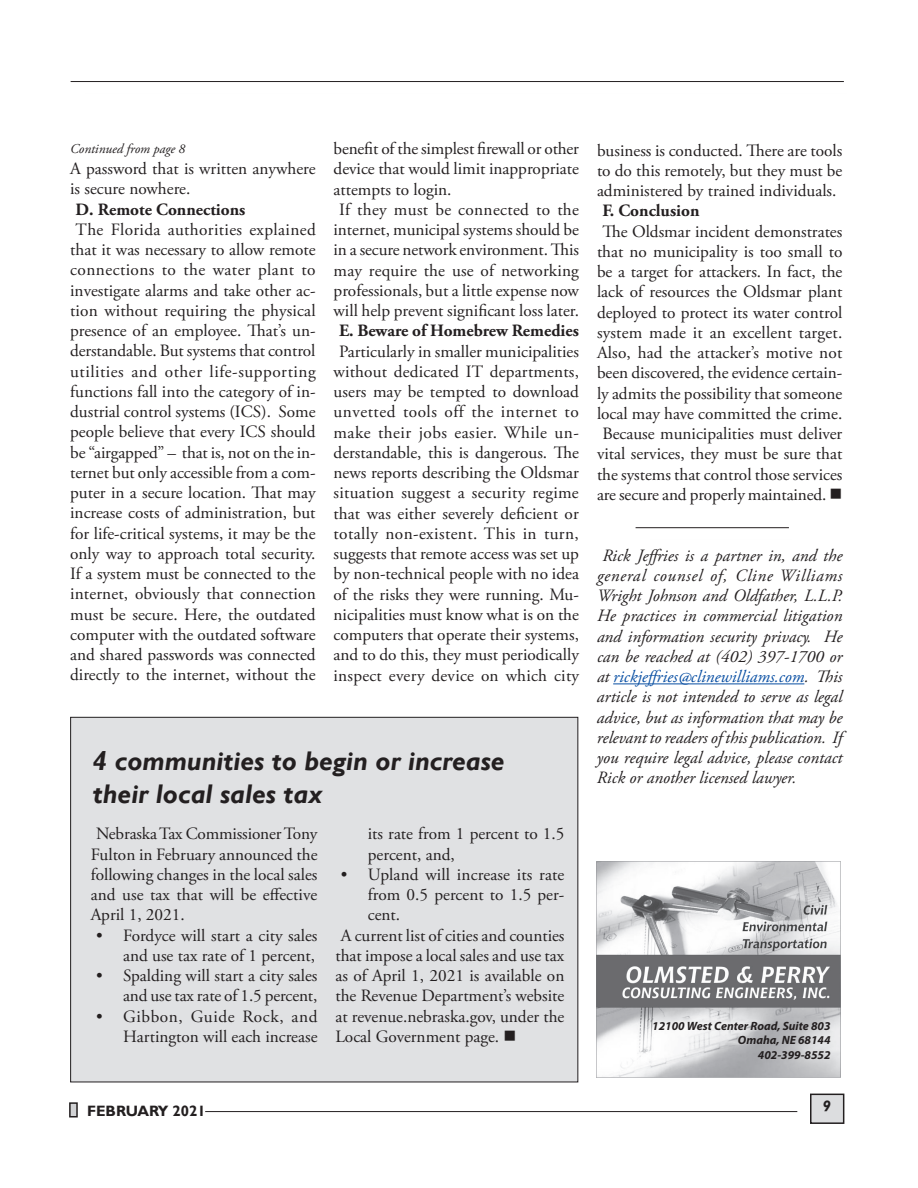
<style>
.page{position:relative;width:918px;height:1188px;background:#fff}
.page>*{position:absolute;margin:0;border:0;box-sizing:border-box;transform-origin:0 0}
.Headline_18pt_bold{font:italic 700 27px "Gill Sans";color:#231f20}
.Body{font:17.25px/20.2px "Adobe Garamond Pro";color:#231f20;text-align:center}
.Body-2{font:italic 17.25px/20.2px "Adobe Garamond Pro";color:#231f20;text-align:justify}
.Body-3{font:700 17.25px "Adobe Garamond Pro";color:#231f20}
.t1{font:700 16.5px/19.8px "Arial";color:#231f20}
.t2{font:700 15px "Gill Sans";color:#231f20}
.t3{font:italic 700 15px "Gill Sans";color:#231f20}
.t4{font:italic 13.5px "Adobe Garamond Pro";color:#231f20}
.t5{font:italic 700 12px/14.4px "Myriad Pro";color:#231f20;text-align:right}
.s1{color:#094fa3}
</style>
<div class="page">
<div style="left:811px;top:1094px;width:33px;height:29px;background:#dcdddf"></div>
<div style="left:810px;top:1094px;width:34px;height:30px;border:2px solid #231f20"></div>
<div style="left:70px;top:1103px;width:7px;height:14px;background:#d1d2d4"></div>
<div style="left:69px;top:1102px;width:9px;height:16px;border:2px solid #231f20"></div>
<hr style="left:205px;top:1111px;width:592px;height:1px;background:#231f20">
<div style="left:71px;top:717px;width:507px;height:365px;background:#e0e1e3"></div>
<hr style="left:71px;top:81px;width:773px;height:1px;background:#231f20">
<img style="left:597px;top:862px;width:243px;height:216px">
<hr style="left:613px;top:683px;width:191px;height:1px;background:#094fa3">
<hr style="left:636px;top:527px;width:153px;height:1px;background:#231f20">
<p class="Body" style="left:334px;top:139px;width:247px;text-align:justify">benefit of the simplest firewall or other device that would limit inappropriate attempts to login.</p>
<p class="Body" style="left:334px;top:200px;width:247px">If they must be connected to the internet, municipal systems should be in a secure network environment. This may require the use of networking professionals, but a little expense now will help prevent significant loss later.</p>
<p class="Body-3" style="left:339px;top:321px;width:242px">E. Beware of Homebrew Remedies</p>
<p class="Body" style="left:334px;top:342px;width:247px">Particularly in smaller municipalities without dedicated IT departments, users may be tempted to download unvetted tools off the internet to make their jobs easier. While un&shy;derstandable, this is dangerous. The news reports describing the Oldsmar situation suggest a security regime that was either severely deficient or totally non-existent. This in turn, suggests that remote access was set up by non-technical people with no idea of the risks they were running. Mu&shy;nicipalities must know what is on the computers that operate their systems, and to do this, they must periodically inspect every device on which city</p>
<p class="t4" style="left:70px;top:140px;width:117px">Continued from page 8</p>
<p class="Body" style="left:597px;top:141px;width:247px;text-align:justify">business is conducted. There are tools to do this remotely, but they must be administered by trained individuals.</p>
<p class="Body-3" style="left:602px;top:201px;width:99px">F. Conclusion</p>
<p class="Body" style="left:597px;top:222px;width:247px">The Oldsmar incident demonstrates that no municipality is too small to be a target for attackers. In fact, the lack of resources the Oldsmar plant deployed to protect its water control system made it an excellent target.<br>Also, had the attacker’s motive not been discovered, the evidence certain&shy;ly admits the possibility that someone local may have committed the crime.</p>
<p class="Body" style="left:597px;top:424px;width:247px">Because municipalities must deliver vital services, they must be sure that the systems that control those services are secure and properly maintained. ■</p>
<p class="Body" style="left:70px;top:159px;width:247px;text-align:left">A password that is written anywhere is secure nowhere.</p>
<p class="Body-3" style="left:76px;top:199px;width:171px">D. Remote Connections</p>
<p class="Body" style="left:70px;top:220px;width:247px">The Florida authorities explained that it was necessary to allow remote connections to the water plant to investigate alarms and take other ac&shy;tion without requiring the physical presence of an employee. That’s un&shy;derstandable. But systems that control utilities and other life-supporting functions fall into the category of in&shy;dustrial control systems (ICS). Some people believe that every ICS should be “airgapped” – that is, not on the in&shy;ternet but only accessible from a com&shy;puter in a secure location. That may increase costs of administration, but for life-critical systems, it may be the only way to approach total security.<br>If a system must be connected to the internet, obviously that connection must be secure. Here, the outdated computer with the outdated software and shared passwords was connected directly to the internet, without the</p>
<p class="Body-2" style="left:597px;top:546px;width:247px;text-indent:5px">Rick Jeffries is a partner in, and the general counsel of, Cline Williams Wright Johnson and Oldfather, L.L.P.<br>He practices in commercial litigation and information security privacy. He can be reached at (402) 397-1700 or at <span class="s1">rickjeffries@clinewilliams.com</span>. This article is not intended to serve as legal advice, but as information that may be relevant to readers of this publication. If you require legal advice, please contact Rick or another licensed lawyer.</p>
<p class="t1" style="left:573px;top:746px;width:278px">PO BOX 515 Cherokee, Iowa, 51012<br>Telephone: (712) 225-0626</p>
<p class="Headline_18pt_bold" style="left:93px;top:745px;width:413px">4 communities to begin or increase</p>
<p class="Headline_18pt_bold" style="left:93px;top:778px;width:231px">their local sales tax</p>
<p class="Body" style="left:368px;top:825px;width:198px;text-align:left">its rate from 1 percent to 1.5 percent, and,</p>
<p class="Body" style="left:368px;top:865px;width:198px;text-align:justify;text-indent:-27px">• Upland will increase its rate from 0.5 percent to 1.5 per&shy;cent.</p>
<p class="Body" style="left:335px;top:926px;width:230px;text-align:justify;text-indent:5px">A current list of cities and counties that impose a local sales and use tax as of April 1, 2021 is available on the Revenue Department’s website at revenue.nebraska.gov, under the Local Government page. ■</p>
<p class="Body" style="left:91px;top:824px;width:228px;text-align:justify;text-indent:5px">Nebraska Tax Commissioner Tony Fulton in February announced the following changes in the local sales and use tax that will be effective April 1, 2021.</p>
<p class="Body" style="left:96px;top:926px;width:223px;text-align:right">• Fordyce will start a city sales and use tax rate of 1 percent,</p>
<p class="Body" style="left:96px;top:966px;width:223px;text-align:right">• Spalding will start a city sales and use tax rate of 1.5 percent,</p>
<p class="Body" style="left:96px;top:1007px;width:223px;text-align:right">• Gibbon, Guide Rock, and<br>Hartington will each increase</p>
<p class="t5" style="left:652px;top:1018px;width:180px">12100 West Center Road, Suite 803<br>Omaha, NE 68144<br>402-399-8552</p>
<p class="t2" style="left:87px;top:1102px;width:120px">FEBRUARY 2021</p>
<p class="t3" style="left:823px;top:1098px;width:9px">9</p>
</div>
